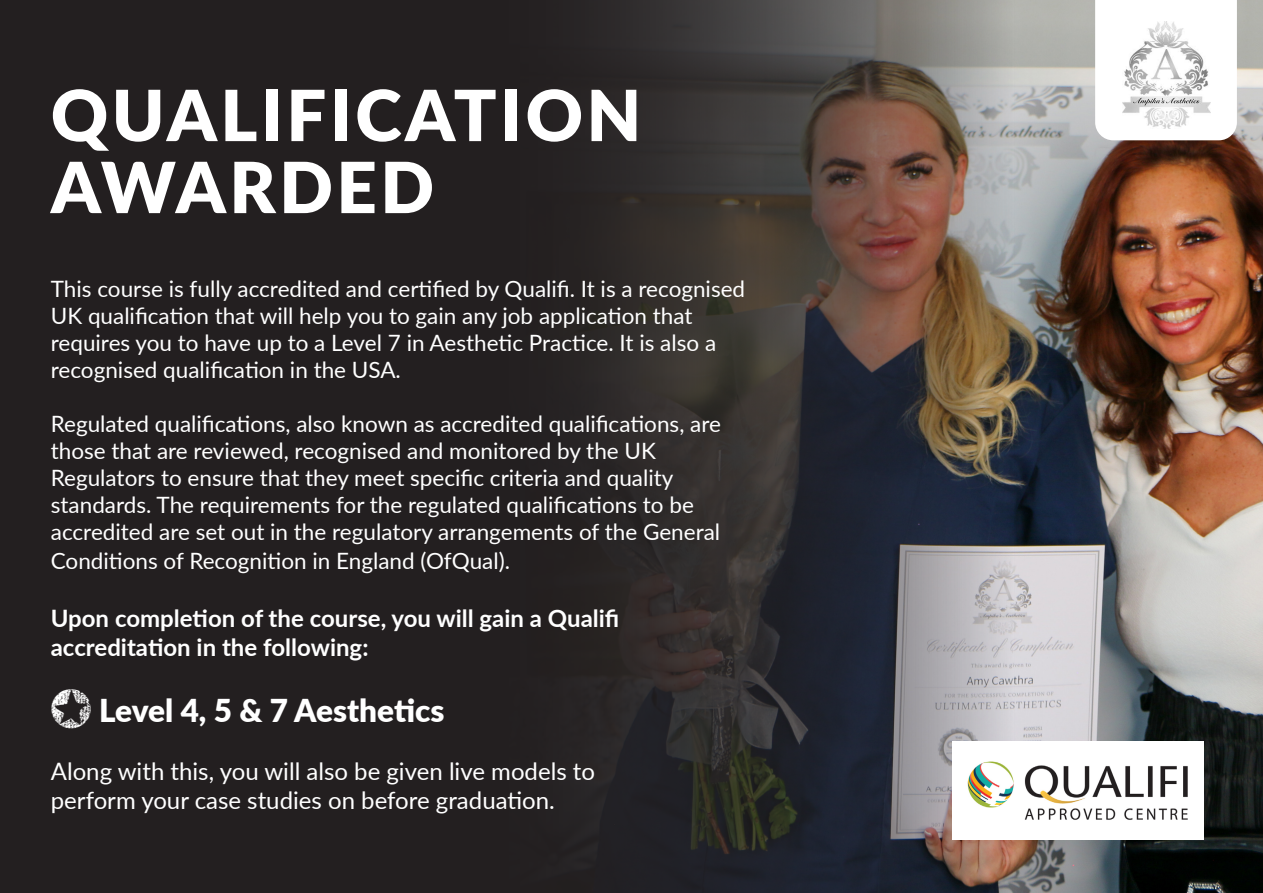
<style>
.page{position:relative;width:1263px;height:893px;background:#fff}
.page>*{position:absolute;margin:0;border:0;box-sizing:border-box;transform-origin:0 0}
.t1{font:900 70.5px "Lato";letter-spacing:.05em;color:#fff}
.t2{font:900 31.5px "Lato";color:#fff}
.t3{font:24px "Lato";color:#fff}
.t4{font:700 24px "Lato";color:#fff}
.t5{font:22.5px/27px "Lato";color:#fff}
.s1{font-family:"Starz";font-weight:400}
</style>
<div class="page">
<div style="left:0;top:0;width:1180px;height:893px;background:#231f20"></div>
<img style="left:598px;top:0;width:665px;height:893px">
<div style="left:1095px;top:0;width:142px;height:140px;background:#fff"></div>
<img style="left:1122px;top:22px;width:88px;height:106px">
<div style="left:952px;top:741px;width:252px;height:99px;background:#fff"></div>
<img style="left:967px;top:761px;width:221px;height:59px">
<p class="t1" style="left:51px;top:62px;width:592px">QUALIFICATION</p>
<p class="t1" style="left:51px;top:134px;width:385px">AWARDED</p>
<p class="t5" style="left:51px;top:275px;width:696px">This course is fully accredited and certified by Qualifi. It is a recognised<br>UK qualification that will help you to gain any job application that</p>
<p class="t5" style="left:51px;top:329px;width:667px">requires you to have up to a Level 7 in Aesthetic Practice. It is also a</p>
<p class="t5" style="left:51px;top:356px;width:352px">recognised qualification in the USA.</p>
<p class="t5" style="left:51px;top:410px;width:672px">Regulated qualifications, also known as accredited qualifications, are those that are reviewed, recognised and monitored by the UK</p>
<p class="t5" style="left:51px;top:464px;width:624px">Regulators to ensure that they meet specific criteria and quality</p>
<p class="t5" style="left:51px;top:491px;width:645px">standards. The requirements for the regulated qualifications to be</p>
<p class="t5" style="left:51px;top:517px;width:671px;line-height:28.8px">accredited are set out in the regulatory arrangements of the General<br>Conditions of Recognition in England (OfQual).</p>
<p class="t4" style="left:51px;top:600px;width:570px">Upon completion of the course, you will gain a Qualifi</p>
<p class="t4" style="left:51px;top:629px;width:319px">accreditation in the following:</p>
<p class="t2" style="left:51px;top:687px;width:395px"><span class="s1">O</span> Level 4, 5 &amp; 7 Aesthetics</p>
<p class="t3" style="left:51px;top:754px;width:546px">Along with this, you will also be given live models to</p>
<p class="t3" style="left:51px;top:783px;width:506px">perform your case studies on before graduation.</p>
</div>
